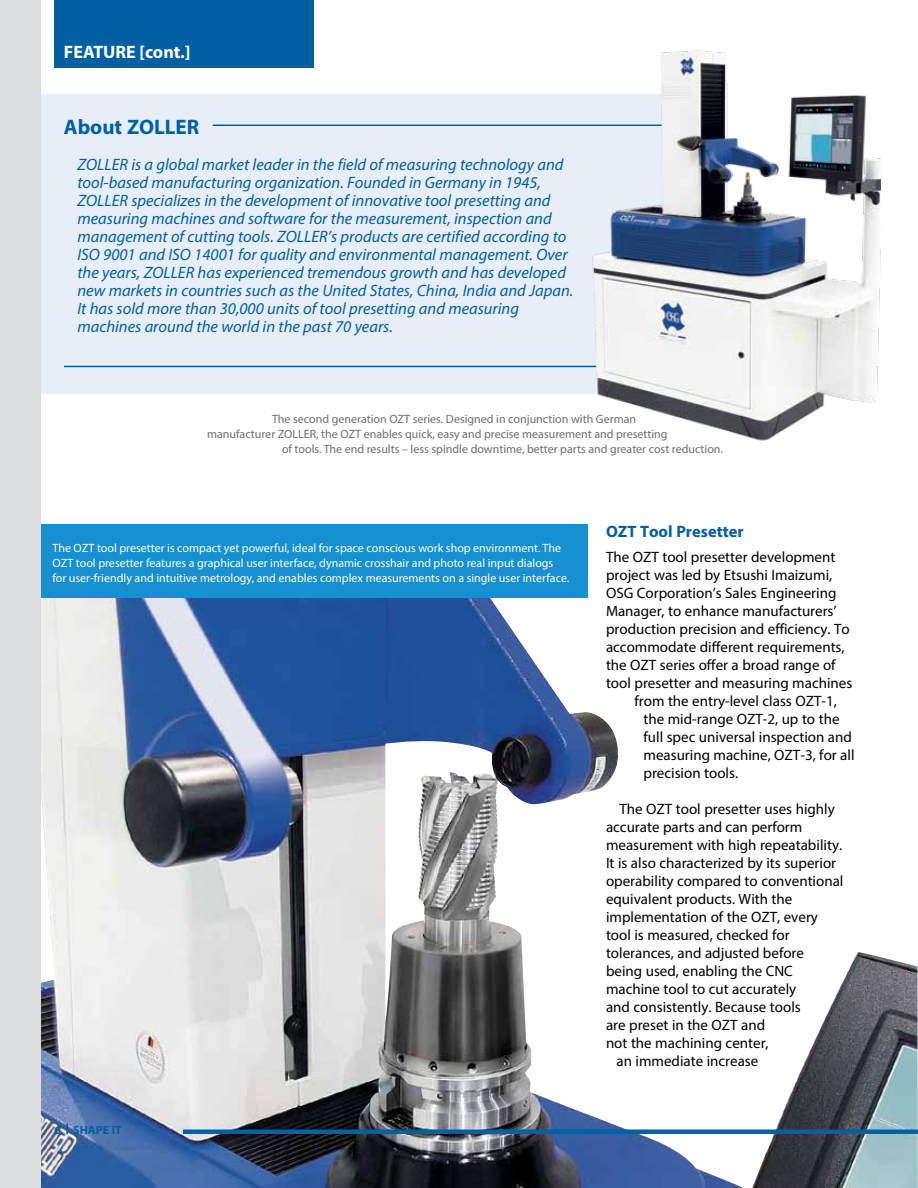
<style>
.page{position:relative;width:918px;height:1188px;background:#fff}
.page>*{position:absolute;margin:0;border:0;box-sizing:border-box;transform-origin:0 0}
.t1{font:700 21px "Myriad Pro";color:#0060a2}
.t2{font:700 18px "Myriad Pro";color:#fff}
.t3{font:italic 16.5px/18px "Myriad Pro";color:#0060a2}
.t4{font:700 16.5px "Myriad Pro";color:#0060a2}
.t5{font:15px "Myriad Pro";color:#000}
.t6{font:12px/15px "Myriad Pro";color:#fff}
.t7{font:12px "Myriad Pro";color:#6d6e71}
.t8{font:700 12px "Myriad Pro";color:#0060a2}
</style>
<div class="page">
<div style="left:0;top:94px;width:716px;height:300px;background:#e7eef8"></div>
<div style="left:54px;top:0;width:260px;height:68px;background:#0060a2"></div>
<hr style="left:213px;top:125px;width:462px;height:1px;background:#0060a2">
<hr style="left:64px;top:366px;width:611px;height:1px;background:#0060a2">
<img style="left:570px;top:50px;width:310px;height:391px">
<img style="left:40px;top:598px;width:878px;height:590px">
<div style="left:0;top:525px;width:588px;height:73px;background:#1690d0"></div>
<div style="left:0;top:0;width:40px;height:1188px;background:#dcddde"></div>
<hr style="left:183px;top:1130px;width:735px;height:4px;background:#0060a2">
<svg style="left:66px;top:1124px;width:2px;height:10px"></svg>
<p class="t2" style="left:64px;top:41px;width:128px">FEATURE [cont.]</p>
<h1 class="t1" style="left:64px;top:114px;width:137px">About ZOLLER</h1>
<p class="t3" style="left:77px;top:155px;width:497px">ZOLLER is a global market leader in the field of measuring technology and tool-based manufacturing organization. Founded in Germany in 1945, ZOLLER specializes in the development of innovative tool presetting and measuring machines and software for the measurement, inspection and management of cutting tools. ZOLLER’s products are certified according to ISO 9001 and ISO 14001 for quality and environmental management. Over the years, ZOLLER has experienced tremendous growth and has developed new markets in countries such as the United States, China, India and Japan.<br>It has sold more than 30,000 units of tool presetting and measuring machines around the world in the past 70 years.</p>
<p class="t7" style="left:272px;top:412px;width:366px">The second generation OZT series. Designed in conjunction with German</p>
<p class="t7" style="left:207px;top:427px;width:462px">manufacturer ZOLLER, the OZT enables quick, easy and precise measurement and presetting</p>
<p class="t7" style="left:282px;top:442px;width:443px">of tools. The end results – less spindle downtime, better parts and greater cost reduction.</p>
<p class="t6" style="left:52px;top:540px;width:518px">The OZT tool presetter is compact yet powerful, ideal for space conscious work shop environment. The<br>OZT tool presetter features a graphical user interface, dynamic crosshair and photo real input dialogs for user-friendly and intuitive metrology, and enables complex measurements on a single user interface.</p>
<p class="t8" style="left:54px;top:1122px;width:69px">6 SHAPE IT</p>
<p class="t4" style="left:606px;top:521px;width:139px">OZT Tool Presetter</p>
<p class="t5" style="left:606px;top:548px;width:231px">The OZT tool presetter development</p>
<p class="t5" style="left:606px;top:566px;width:228px">project was led by Etsushi Imaizumi,</p>
<p class="t5" style="left:606px;top:584px;width:232px">OSG Corporation’s Sales Engineering</p>
<p class="t5" style="left:606px;top:602px;width:232px">Manager, to enhance manufacturers’</p>
<p class="t5" style="left:606px;top:620px;width:245px">production precision and efficiency. To</p>
<p class="t5" style="left:606px;top:638px;width:240px">accommodate different requirements,</p>
<p class="t5" style="left:606px;top:656px;width:231px">the OZT series offer a broad range of</p>
<p class="t5" style="left:606px;top:674px;width:248px">tool presetter and measuring machines</p>
<p class="t5" style="left:634px;top:692px;width:204px">from the entry-level class OZT-1,</p>
<p class="t5" style="left:644px;top:710px;width:198px">the mid-range OZT-2, up to the</p>
<p class="t5" style="left:644px;top:728px;width:210px">full spec universal inspection and</p>
<p class="t5" style="left:644px;top:746px;width:213px">measuring machine, OZT-3, for all</p>
<p class="t5" style="left:644px;top:764px;width:96px">precision tools.</p>
<p class="t5" style="left:620px;top:800px;width:217px">The OZT tool presetter uses highly</p>
<p class="t5" style="left:606px;top:818px;width:198px">accurate parts and can perform</p>
<p class="t5" style="left:606px;top:836px;width:238px">measurement with high repeatability.</p>
<p class="t5" style="left:606px;top:854px;width:232px">It is also characterized by its superior</p>
<p class="t5" style="left:606px;top:872px;width:239px">operability compared to conventional</p>
<p class="t5" style="left:606px;top:890px;width:188px">equivalent products. With the</p>
<p class="t5" style="left:606px;top:908px;width:213px">implementation of the OZT, every</p>
<p class="t5" style="left:606px;top:926px;width:185px">tool is measured, checked for</p>
<p class="t5" style="left:606px;top:944px;width:200px">tolerances, and adjusted before</p>
<p class="t5" style="left:606px;top:962px;width:188px">being used, enabling the CNC</p>
<p class="t5" style="left:606px;top:980px;width:192px">machine tool to cut accurately</p>
<p class="t5" style="left:606px;top:998px;width:196px">and consistently. Because tools</p>
<p class="t5" style="left:606px;top:1016px;width:161px">are preset in the OZT and</p>
<p class="t5" style="left:606px;top:1034px;width:164px">not the machining center,</p>
<p class="t5" style="left:616px;top:1052px;width:143px">an immediate increase</p>
</div>
